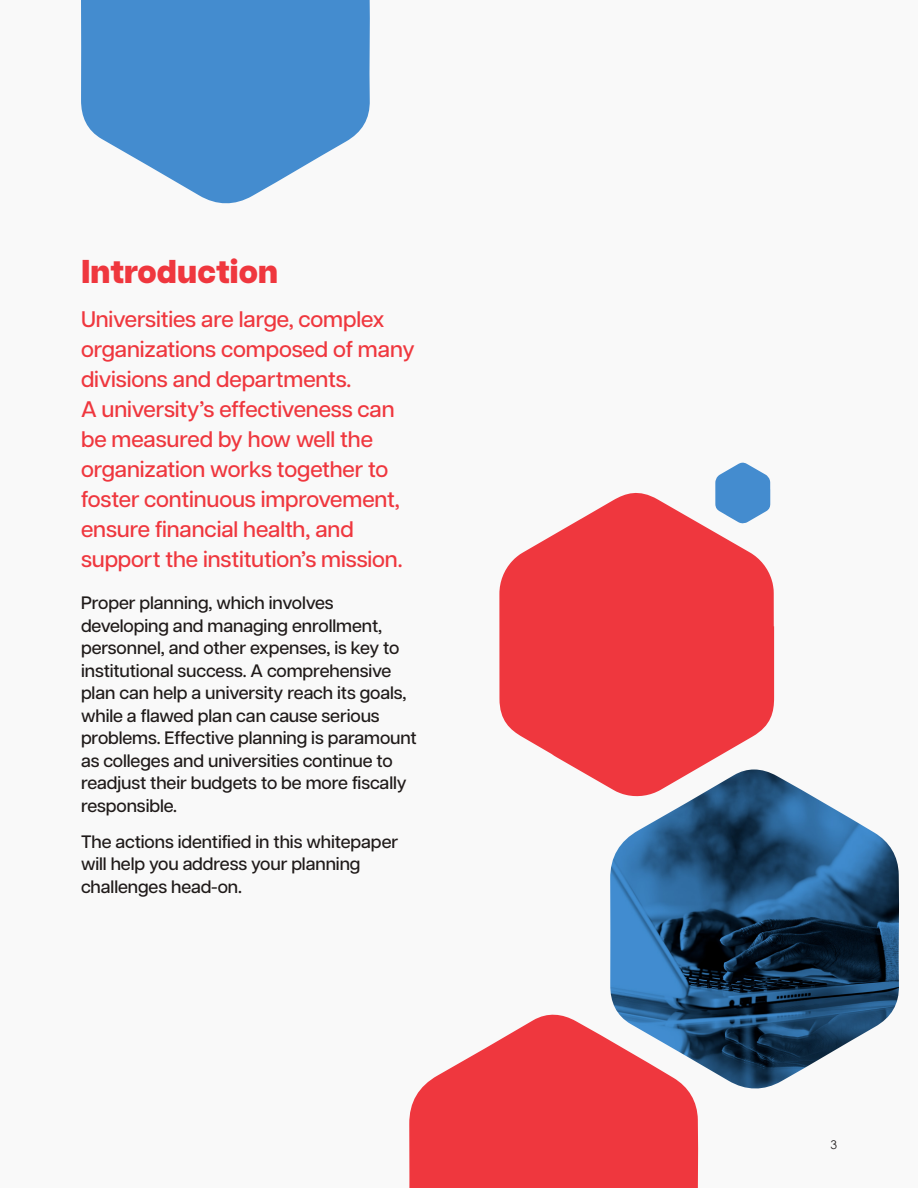
<style>
.page{position:relative;width:918px;height:1188px;background:#f9f9f9}
.page>*{position:absolute;margin:0;border:0;box-sizing:border-box;transform-origin:0 0}
.t1{font:800 33px "Articulat CF";letter-spacing:-.005em;color:#ef373e}
.Intro_para{font:500 22.5px/30px "Articulat CF";letter-spacing:-.005em;color:#ef373e}
.Body{font:500 18px/22.5px "Articulat CF";letter-spacing:-.005em;color:#201b1a}
.t2{font:12px "Century Gothic";color:#231f20}
</style>
<div class="page">
<svg style="left:81px;top:0;width:289px;height:204px;fill:#448ccf"></svg>
<svg style="left:409px;top:1014px;width:289px;height:174px;background:#f05258"></svg>
<svg style="left:499px;top:489px;width:275px;height:299px;fill:#ef373e"></svg>
<svg style="left:715px;top:462px;width:55px;height:62px"></svg>
<img style="left:610px;top:770px;width:289px;height:319px">
<p class="t1" style="left:81px;top:252px;width:199px">Introduction</p>
<p class="Intro_para" style="left:81px;top:304px;width:335px">Universities are large, complex organizations composed of many divisions and departments.<br>A university’s effectiveness can be measured by how well the organization works together to foster continuous improvement, ensure financial health, and support the institution’s mission.</p>
<p class="Body" style="left:81px;top:592px;width:337px">Proper planning, which involves developing and managing enrollment, personnel, and other expenses, is key to institutional success. A comprehensive plan can help a university reach its goals, while a flawed plan can cause serious problems. Effective planning is paramount as colleges and universities continue to readjust their budgets to be more fiscally responsible.</p>
<p class="Body" style="left:81px;top:831px;width:319px">The actions identified in this whitepaper will help you address your planning challenges head-on.</p>
<p class="t2" style="left:831px;top:1137px;width:8px">3</p>
</div>
